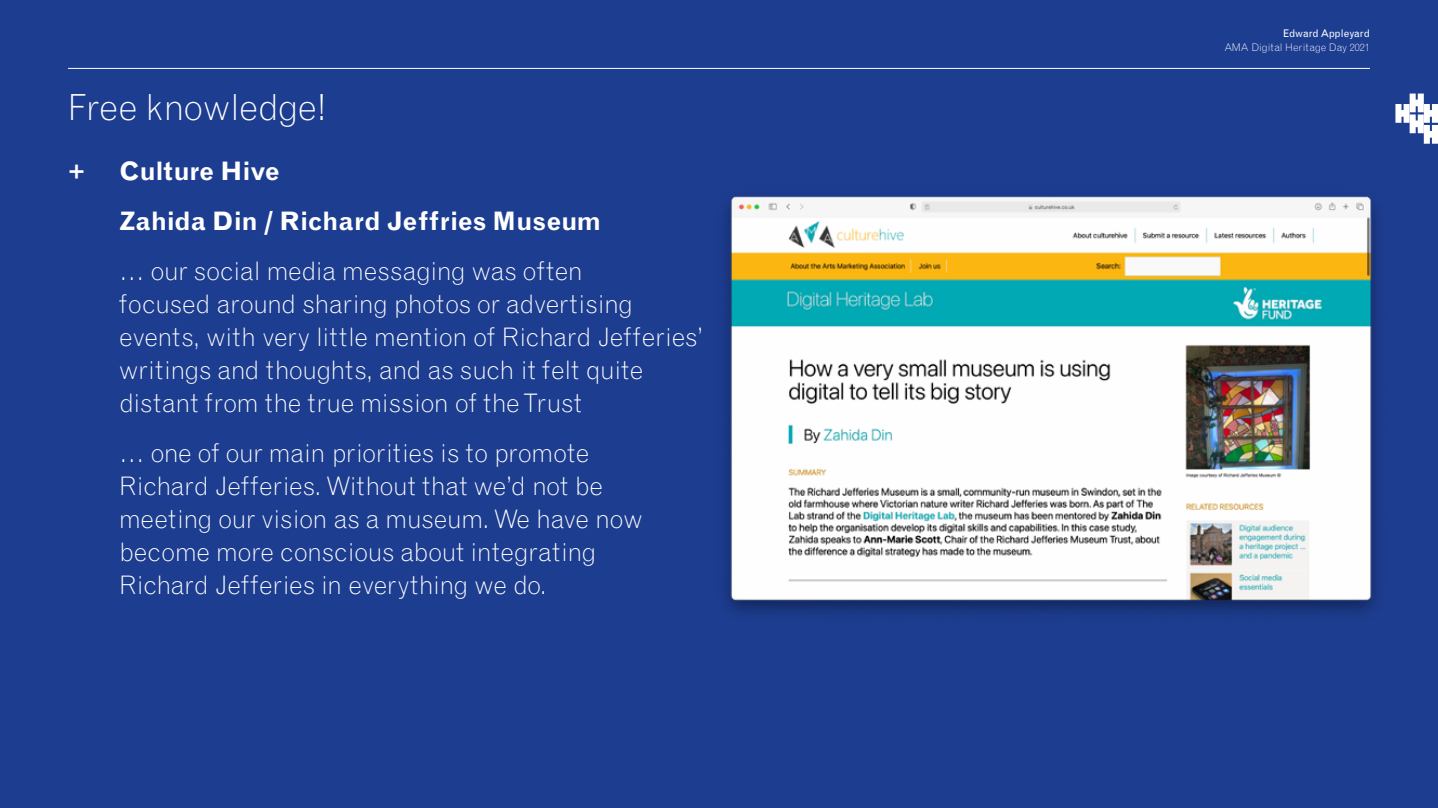
<style>
.page{position:relative;width:1438px;height:808px;background:#fff}
.page>*{position:absolute;margin:0;border:0;box-sizing:border-box;transform-origin:0 0}
.t1{font:300 36px "Grotesque MT Std";letter-spacing:-.01em;color:#fff}
.t2{font:300 25.5px/33px "Grotesque MT Std";letter-spacing:-.01em;color:#fff}
.t3{font:700 25.5px/49.9px "Grotesque MT Std";color:#fff}
.t4{font:300 10.5px "Grotesque MT Std";color:#fff}
.t5{font:10.5px "Grotesque MT Std";letter-spacing:-.01em;color:#fff}
</style>
<div class="page">
<div style="left:0;top:0;width:1437px;height:808px;background:#1d3d90"></div>
<img style="left:725px;top:196px;width:652px;height:419px">
<hr style="left:68px;top:68px;width:1301px;height:1px;background:#fff">
<svg style="left:1395px;top:94px;width:42px;height:50px"></svg>
<h1 class="t1" style="left:68px;top:85px;width:260px">Free knowledge!</h1>
<p class="t3" style="left:68px;top:146px;width:19px">+</p>
<p class="t3" style="left:119px;top:146px;width:483px">Culture Hive<br>Zahida Din / Richard Jeffries Museum</p>
<p class="t2" style="left:119px;top:254px;width:586px">… our social media messaging was often<br>focused around sharing photos or advertising events, with very little mention of Richard Jefferies’ writings and thoughts, and as such it felt quite distant from the true mission of the Trust</p>
<p class="t2" style="left:119px;top:436px;width:525px">… one of our main priorities is to promote Richard Jefferies. Without that we’d not be meeting our vision as a museum. We have now become more conscious about integrating Richard Jefferies in everything we do.</p>
<p class="t5" style="left:1282px;top:28px;width:88px">Edward Appleyard</p>
<p class="t4" style="left:1224px;top:41px;width:147px">AMA Digital Heritage Day 2021</p>
</div>
